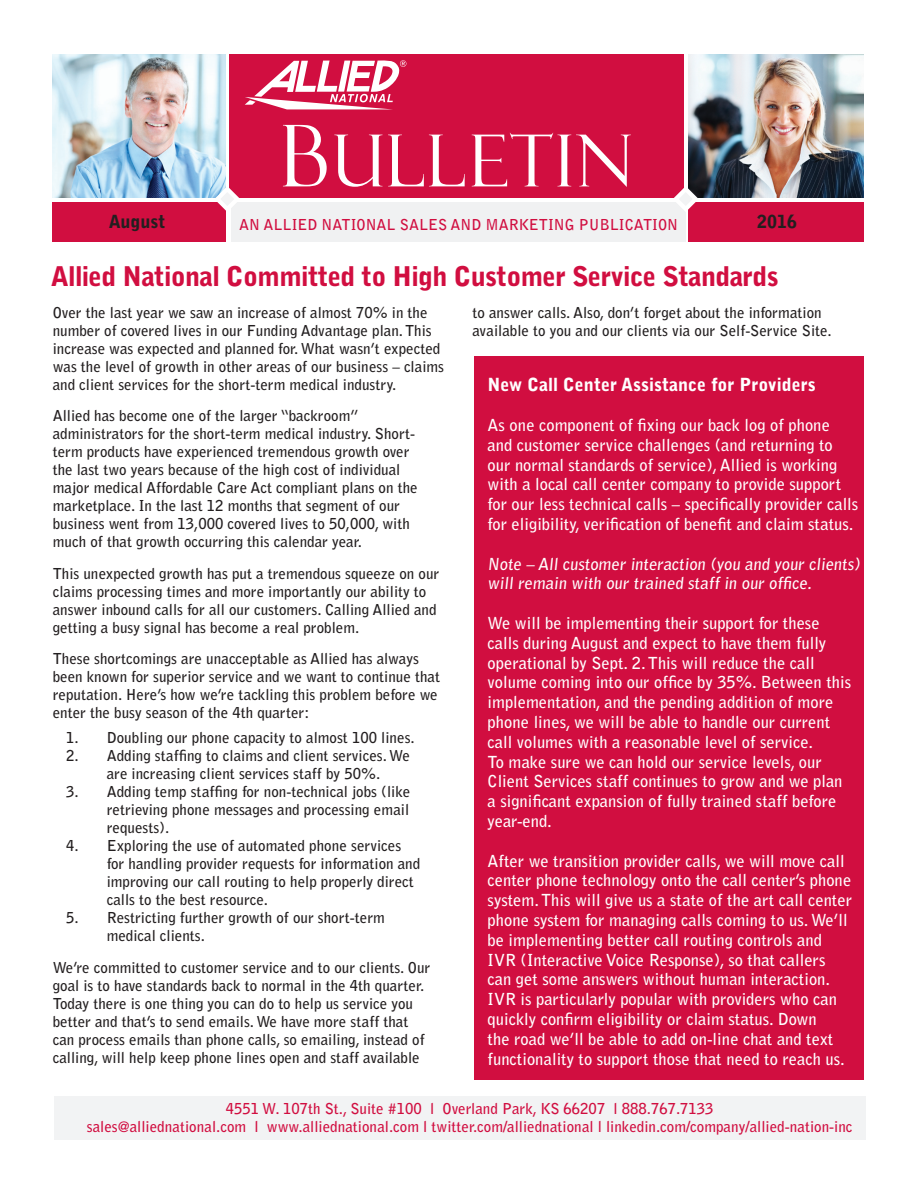
<style>
.page{position:relative;width:918px;height:1188px;background:#fff}
.page>*{position:absolute;margin:0;border:0;box-sizing:border-box;transform-origin:0 0}
.t1{font:72px "Felix Titling";letter-spacing:.025em;color:#fff}
.t2{font:900 27px "Bell Gothic Std";letter-spacing:-.025em;color:#d10e40}
.t3{font:900 18px "Bell Gothic Std";color:#fff}
.t4{font:900 18px "Bell Gothic Std";color:#231f20}
.t5{font:700 16.5px/19.8px "Bell Gothic Std";color:#fff}
.t6{font:700 15px/18px "Bell Gothic Std";color:#231f20}
.t7{font:700 15px/18px "Bell Gothic Std";color:#d10e40;text-align:center}
.s1{font-size:85.5px}
</style>
<div class="page">
<div style="left:230px;top:54px;width:454px;height:144px;background:#d10e40"></div>
<div style="left:232px;top:202px;width:454px;height:40px;background:#f0f1f2"></div>
<img style="left:53px;top:54px;width:173px;height:144px">
<img style="left:688px;top:54px;width:176px;height:144px">
<div style="left:53px;top:202px;width:173px;height:40px;background:#d10e40"></div>
<div style="left:688px;top:202px;width:176px;height:40px;background:#d10e40"></div>
<svg style="left:211px;top:183px;width:28px;height:32px"></svg>
<svg style="left:674px;top:183px;width:28px;height:28px"></svg>
<div style="left:54px;top:1097px;width:811px;height:43px;background:#f2f3f4"></div>
<svg style="left:245px;top:60px;width:161px;height:49px"></svg>
<div style="left:474px;top:356px;width:390px;height:724px;background:#d10e40"></div>
<h1 class="t1" style="left:279px;top:120px;width:355px"><span class="s1">B</span>ULLETIN</h1>
<p class="t4" style="left:109px;top:212px;width:58px">August</p>
<p class="t4" style="left:757px;top:212px;width:42px">2016</p>
<p class="t7" style="left:239px;top:216px;width:440px">AN ALLIED NATIONAL SALES AND MARKETING PUBLICATION</p>
<h2 class="t2" style="left:51px;top:261px;width:729px">Allied National Committed to High Customer Service Standards</h2>
<p class="t6" style="left:53px;top:304px;width:393px">Over the last year we saw an increase of almost 70% in the number of covered lives in our Funding Advantage plan. This increase was expected and planned for. What wasn’t expected was the level of growth in other areas of our business – claims and client services for the short-term medical industry.</p>
<p class="t6" style="left:53px;top:407px;width:367px">Allied has become one of the larger “backroom” administrators for the short-term medical industry. Short&shy;term products have experienced tremendous growth over the last two years because of the high cost of individual major medical Affordable Care Act compliant plans on the marketplace. In the last 12 months that segment of our business went from 13,000 covered lives to 50,000, with much of that growth occurring this calendar year.</p>
<p class="t6" style="left:53px;top:565px;width:388px">This unexpected growth has put a tremendous squeeze on our claims processing times and more importantly our ability to answer inbound calls for all our customers. Calling Allied and getting a busy signal has become a real problem.</p>
<p class="t6" style="left:53px;top:650px;width:389px">These shortcomings are unacceptable as Allied has always been known for superior service and we want to continue that reputation. Here’s how we’re tackling this problem before we enter the busy season of the 4th quarter:</p>
<p class="t6" style="left:66px;top:729px;width:350px">1. Doubling our phone capacity to almost 100 lines.</p>
<p class="t6" style="left:107px;top:747px;width:305px;text-indent:-40px">2. Adding staffing to claims and client services. We are increasing client services staff by 50%.</p>
<p class="t6" style="left:107px;top:783px;width:305px;text-align:justify;text-indent:-40px">3. Adding temp staffing for non-technical jobs (like retrieving phone messages and processing email requests).</p>
<p class="t6" style="left:107px;top:837px;width:315px;text-indent:-40px">4. Exploring the use of automated phone services for handling provider requests for information and improving our call routing to help properly direct calls to the best resource.</p>
<p class="t6" style="left:107px;top:909px;width:280px;text-indent:-40px">5. Restricting further growth of our short-term medical clients.</p>
<p class="t6" style="left:53px;top:958px;width:379px">We’re committed to customer service and to our clients. Our goal is to have standards back to normal in the 4th quarter.<br>Today there is one thing you can do to help us service you better and that’s to send emails. We have more staff that can process emails than phone calls, so emailing, instead of calling, will help keep phone lines open and staff available</p>
<p class="t6" style="left:472px;top:304px;width:361px">to answer calls. Also, don’t forget about the information available to you and our clients via our Self-Service Site.</p>
<p class="t3" style="left:488px;top:375px;width:330px">New Call Center Assistance for Providers</p>
<p class="t5" style="left:488px;top:415px;width:372px">As one component of fixing our back log of phone and customer service challenges (and returning to our normal standards of service), Allied is working with a local call center company to provide support for our less technical calls – specifically provider calls for eligibility, verification of benefit and claim status.</p>
<p class="t5" style="left:488px;top:554px;width:376px">Note – All customer interaction (you and your clients) will remain with our trained staff in our office.</p>
<p class="t5" style="left:488px;top:613px;width:365px">We will be implementing their support for these calls during August and expect to have them fully operational by Sept. 2. This will reduce the call volume coming into our office by 35%. Between this implementation, and the pending addition of more phone lines, we will be able to handle our current call volumes with a reasonable level of service.<br>To make sure we can hold our service levels, our Client Services staff continues to grow and we plan a significant expansion of fully trained staff before year-end.</p>
<p class="t5" style="left:488px;top:851px;width:366px">After we transition provider calls, we will move call center phone technology onto the call center’s phone system. This will give us a state of the art call center phone system for managing calls coming to us. We’ll be implementing better call routing controls and IVR (Interactive Voice Response), so that callers can get some answers without human interaction.<br>IVR is particularly popular with providers who can quickly confirm eligibility or claim status. Down<br>the road we’ll be able to add on-line chat and text functionality to support those that need to reach us.</p>
<p class="t7" style="left:87px;top:1100px;width:767px">4551 W. 107th St., Suite #100 l Overland Park, KS 66207 l 888.767.7133<br>sales@alliednational.com l www.alliednational.com l twitter.com/alliednational l linkedin.com/company/allied-nation-inc</p>
</div>
